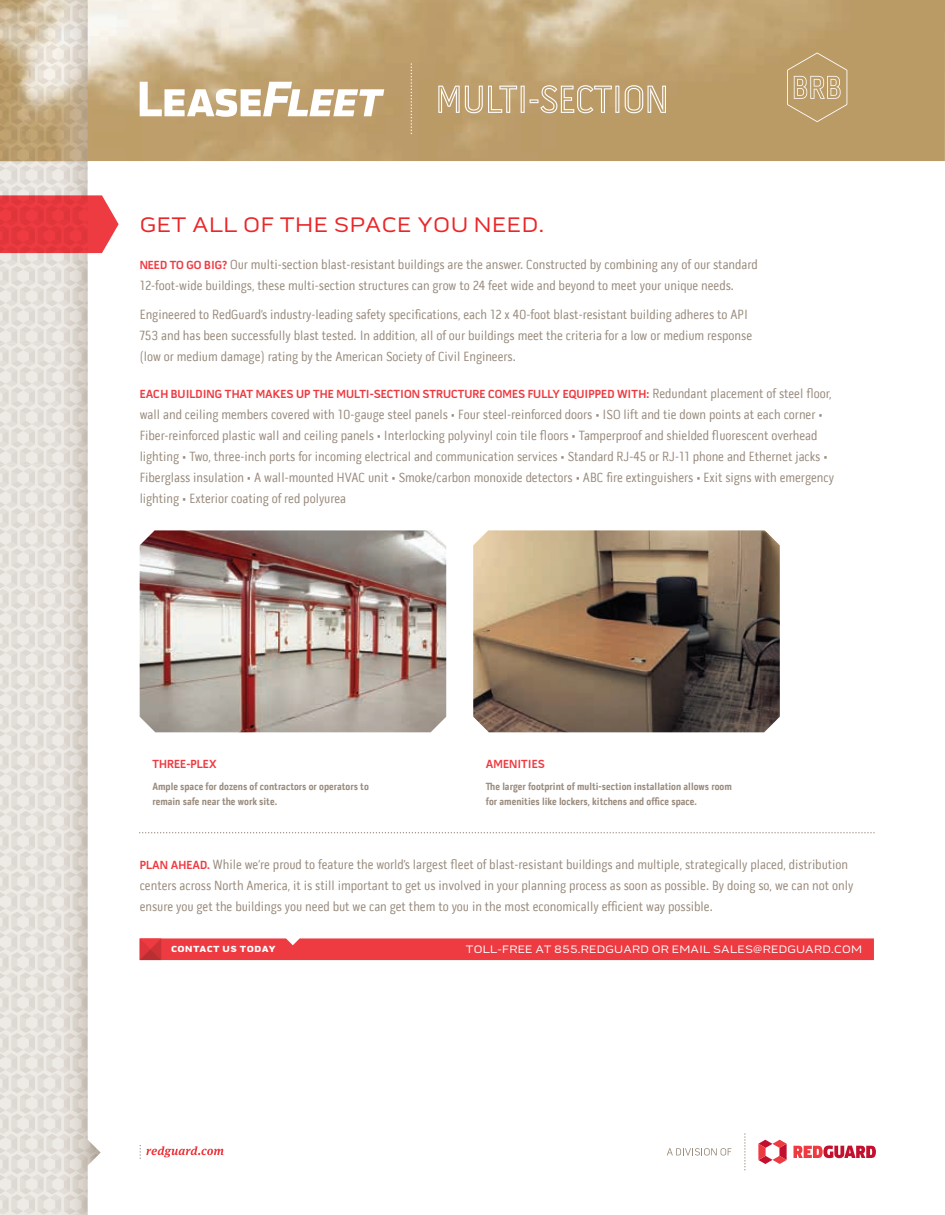
<style>
.page{position:relative;width:945px;height:1215px;background:#fff}
.page>*{position:absolute;margin:0;border:0;box-sizing:border-box;transform-origin:0 0}
.t1{font:21.45px "Pill Gothic 900 mg";letter-spacing:.02em;color:#ea2628}
.t2{font:13.5px/21px "Pill Gothic 300 mg";color:#998b7d}
.t3{font:700 12px "Pill Gothic 600 mg";color:#ee3a41}
.t4{font:10.95px "Pill Gothic 900 mg";letter-spacing:.02em;color:#fff}
.t5{font:700 10.5px/15px "Pill Gothic 300 mg";color:#998b7d}
.t6{font:900 9px "Pill Gothic 900 mg";letter-spacing:.05em;color:#fff}
.s1{font-family:"Pill Gothic 600 mg";font-weight:700;font-size:12px;color:#ee3a41}
.s2{font-family:"Pill Gothic 300 mg";font-weight:400;font-size:13.5px;color:#998b7d}
</style>
<div class="page">
<img style="left:119px;top:0;width:826px;height:161px">
<svg style="left:794px;top:1146px;width:82px;height:12px"></svg>
<svg style="left:758px;top:1140px;width:29px;height:24px"></svg>
<svg style="left:667px;top:1148px;width:64px;height:8px"></svg>
<svg style="left:744px;top:1133px;width:1px;height:37px"></svg>
<svg style="left:140px;top:1145px;width:83px;height:14px"></svg>
<svg style="left:787px;top:52px;width:60px;height:70px;background:#c1a574"></svg>
<svg style="left:411px;top:64px;width:1px;height:70px"></svg>
<svg style="left:140px;top:82px;width:244px;height:35px"></svg>
<img style="left:473px;top:530px;width:307px;height:202px">
<img style="left:140px;top:530px;width:306px;height:202px">
<svg style="left:438px;top:86px;width:79px;height:27px;background:#ccb48d"></svg>
<svg style="left:521px;top:86px;width:4px;height:27px"></svg>
<svg style="left:530px;top:85px;width:82px;height:28px;background:#c8af86"></svg>
<svg style="left:615px;top:86px;width:4px;height:27px"></svg>
<svg style="left:625px;top:85px;width:41px;height:28px"></svg>
<svg style="left:140px;top:832px;width:735px;height:1px"></svg>
<svg style="left:140px;top:938px;width:734px;height:22px;background:#ed3e45"></svg>
<svg style="left:0;top:0;width:119px;height:1215px"></svg>
<h1 class="t1" style="left:140px;top:213px;width:406px">GET ALL OF THE SPACE YOU NEED.</h1>
<p class="t2" style="left:140px;top:254px;width:620px"><span class="s1">NEED TO GO BIG?</span> Our multi-section blast-resistant buildings are the answer. Constructed by combining any of our standard<br>12-foot-wide buildings, these multi-section structures can grow to 24 feet wide and beyond to meet your unique needs.</p>
<p class="t2" style="left:140px;top:304px;width:614px">Engineered to RedGuard’s industry-leading safety specifications, each 12 x 40-foot blast-resistant building adheres to API<br>753 and has been successfully blast tested. In addition, all of our buildings meet the criteria for a low or medium response (low or medium damage) rating by the American Society of Civil Engineers.</p>
<p class="t3" style="left:140px;top:389px;width:694px">EACH BUILDING THAT MAKES UP THE MULTI-SECTION STRUCTURE COMES FULLY EQUIPPED WITH: <span class="s2">Redundant placement of steel floor,</span></p>
<p class="t2" style="left:140px;top:404px;width:696px">wall and ceiling members covered with 10-gauge steel panels • Four steel-reinforced doors • ISO lift and tie down points at each corner • Fiber-reinforced plastic wall and ceiling panels • Interlocking polyvinyl coin tile floors • Tamperproof and shielded fluorescent overhead lighting • Two, three-inch ports for incoming electrical and communication services • Standard RJ-45 or RJ-11 phone and Ethernet jacks • Fiberglass insulation • A wall-mounted HVAC unit • Smoke/carbon monoxide detectors • ABC fire extinguishers • Exit signs with emergency lighting • Exterior coating of red polyurea</p>
<p class="t3" style="left:152px;top:759px;width:66px">THREE-PLEX</p>
<p class="t5" style="left:152px;top:779px;width:218px">Ample space for dozens of contractors or operators to remain safe near the work site.</p>
<p class="t3" style="left:486px;top:759px;width:60px">AMENITIES</p>
<p class="t5" style="left:486px;top:779px;width:247px">The larger footprint of multi-section installation allows room for amenities like lockers, kitchens and office space.</p>
<p class="t2" style="left:140px;top:854px;width:715px"><span class="s1">PLAN AHEAD.</span> While we’re proud to feature the world’s largest fleet of blast-resistant buildings and multiple, strategically placed, distribution centers across North America, it is still important to get us involved in your planning process as soon as possible. By doing so, we can not only ensure you get the buildings you need but we can get them to you in the most economically efficient way possible.</p>
<p class="t6" style="left:171px;top:944px;width:106px">CONTACT US TODAY</p>
<p class="t4" style="left:466px;top:943px;width:398px">TOLL-FREE AT 855.REDGUARD OR EMAIL SALES@REDGUARD.COM</p>
</div>
